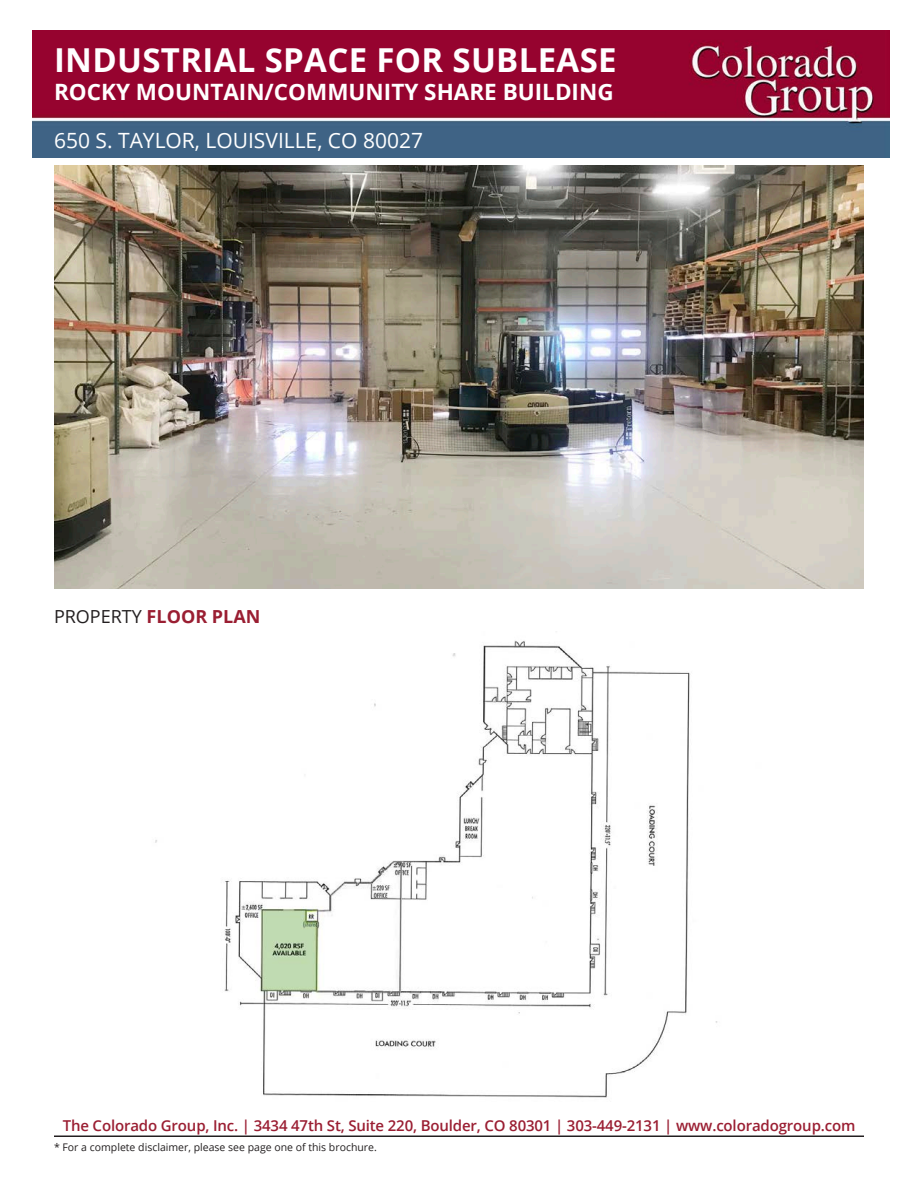
<style>
.page{position:relative;width:918px;height:1188px;background:#fff}
.page>*{position:absolute;margin:0;border:0;box-sizing:border-box;transform-origin:0 0}
.Paragraph_Style_1{font:700 33px "Open Sans";letter-spacing:.01em;color:#fffeff}
.t1{font:700 22.5px "Open Sans";color:#fff}
.t2{font:21px "Open Sans";color:#fff}
.t3{font:700 18px "Open Sans";color:#9a1e32}
.t4{font:600 15px "Open Sans";letter-spacing:-.01em;color:#9a1e32}
.t5{font:10.5px "Open Sans";color:#231f20}
.s1{font-weight:400;color:#231f20}
</style>
<div class="page">
<img style="left:54px;top:166px;width:810px;height:423px">
<img style="left:155px;top:640px;width:563px;height:458px">
<hr style="left:54px;top:1136px;width:810px;height:1px;background:#231f20">
<img style="left:32px;top:31px;width:857px;height:127px">
<p class="Paragraph_Style_1" style="left:54px;top:37px;width:564px">INDUSTRIAL SPACE FOR SUBLEASE</p>
<p class="t1" style="left:54px;top:76px;width:561px">ROCKY MOUNTAIN/COMMUNITY SHARE BUILDING</p>
<p class="t2" style="left:54px;top:126px;width:371px">650 S. TAYLOR, LOUISVILLE, CO 80027</p>
<p class="t3" style="left:54px;top:604px;width:208px"><span class="s1">PROPERTY</span> FLOOR PLAN</p>
<p class="t4" style="left:63px;top:1115px;width:794px">The Colorado Group, Inc. | 3434 47th St, Suite 220, Boulder, CO 80301 | 303-449-2131 | www.coloradogroup.com</p>
<p class="t5" style="left:54px;top:1140px;width:324px">* For a complete disclaimer, please see page one of this brochure.</p>
</div>
